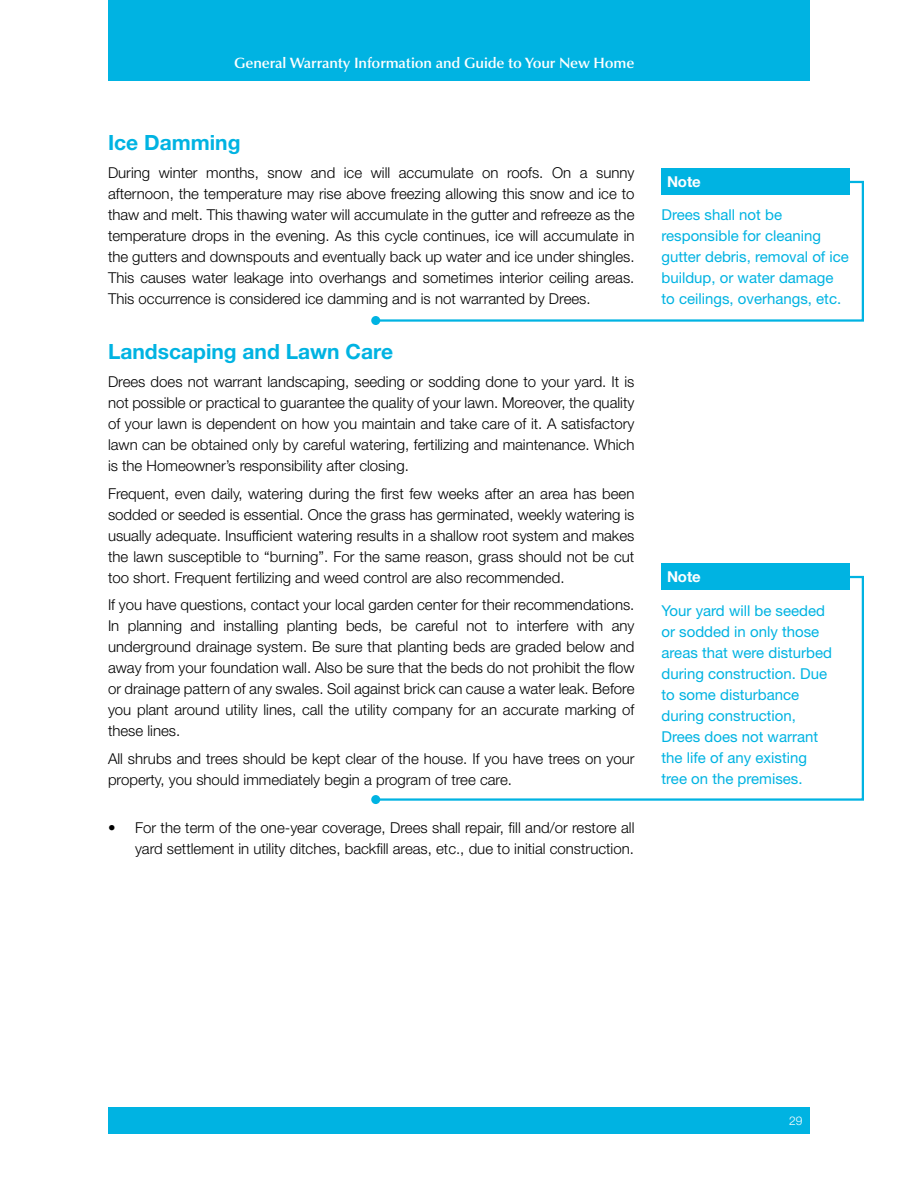
<style>
.page{position:relative;width:918px;height:1188px;background:#fff}
.page>*{position:absolute;margin:0;border:0;box-sizing:border-box;transform-origin:0 0}
.t1{font:700 21px "Helvetica Neue LT Std";color:#00b3e2}
.t2{font:300 15px/21px "Helvetica Neue LT Std";color:#000;text-align:justify}
.t3{font:15px/21px "Helvetica Neue LT Std";color:#00b3e2}
.t4{font:600 15px "Optima LT Std";letter-spacing:-.01em;color:#fff}
.t5{font:700 15px "Helvetica Neue LT Std";letter-spacing:-.01em;color:#fff}
.t6{font:300 12px "Helvetica Neue LT Std";color:#fff}
</style>
<div class="page">
<div style="left:108px;top:1107px;width:702px;height:27px;background:#00b3e2"></div>
<div style="left:108px;top:0;width:702px;height:81px;background:#00b3e2"></div>
<svg style="left:378px;top:180px;width:486px;height:142px"></svg>
<div style="left:371px;top:316px;width:9px;height:9px;background:#00b3e2;border-radius:50%"></div>
<div style="left:662px;top:168px;width:188px;height:27px;background:#00b3e2"></div>
<svg style="left:378px;top:575px;width:486px;height:226px"></svg>
<div style="left:371px;top:795px;width:9px;height:9px;background:#00b3e2;border-radius:50%"></div>
<div style="left:662px;top:563px;width:188px;height:27px;background:#00b3e2"></div>
<p class="t4" style="left:234px;top:54px;width:402px">General Warranty Information and Guide to Your New Home</p>
<h1 class="t1" style="left:108px;top:130px;width:134px">Ice Damming</h1>
<p class="t2" style="left:108px;top:162px;width:528px">During winter months, snow and ice will accumulate on roofs. On a sunny afternoon, the temperature may rise above freezing allowing this snow and ice to thaw and melt. This thawing water will accumulate in the gutter and refreeze as the temperature drops in the evening. As this cycle continues, ice will accumulate in the gutters and downspouts and eventually back up water and ice under shingles.<br>This causes water leakage into overhangs and sometimes interior ceiling areas.<br>This occurrence is considered ice damming and is not warranted by Drees.</p>
<h1 class="t1" style="left:108px;top:339px;width:287px">Landscaping and Lawn Care</h1>
<p class="t2" style="left:108px;top:371px;width:528px">Drees does not warrant landscaping, seeding or sodding done to your yard. It is not possible or practical to guarantee the quality of your lawn. Moreover, the quality of your lawn is dependent on how you maintain and take care of it. A satisfactory lawn can be obtained only by careful watering, fertilizing and maintenance. Which is the Homeowner’s responsibility after closing.</p>
<p class="t2" style="left:108px;top:483px;width:528px">Frequent, even daily, watering during the first few weeks after an area has been sodded or seeded is essential. Once the grass has germinated, weekly watering is usually adequate. Insufficient watering results in a shallow root system and makes the lawn susceptible to “burning”. For the same reason, grass should not be cut too short. Frequent fertilizing and weed control are also recommended.</p>
<p class="t2" style="left:108px;top:594px;width:528px">If you have questions, contact your local garden center for their recommendations.<br>In planning and installing planting beds, be careful not to interfere with any underground drainage system. Be sure that planting beds are graded below and away from your foundation wall. Also be sure that the beds do not prohibit the flow or drainage pattern of any swales. Soil against brick can cause a water leak. Before you plant around utility lines, call the utility company for an accurate marking of these lines.</p>
<p class="t2" style="left:108px;top:748px;width:528px">All shrubs and trees should be kept clear of the house. If you have trees on your property, you should immediately begin a program of tree care.</p>
<p class="t2" style="left:108px;top:817px;width:528px;text-align:right">• For the term of the one-year coverage, Drees shall repair, fill and/or restore all yard settlement in utility ditches, backfill areas, etc., due to initial construction.</p>
<p class="t5" style="left:667px;top:172px;width:35px">Note</p>
<p class="t3" style="left:662px;top:204px;width:189px">Drees shall not be responsible for cleaning gutter debris, removal of ice buildup, or water damage to ceilings, overhangs, etc.</p>
<p class="t5" style="left:667px;top:567px;width:35px">Note</p>
<p class="t3" style="left:662px;top:599px;width:172px">Your yard will be seeded or sodded in only those areas that were disturbed during construction. Due to some disturbance during construction,<br>Drees does not warrant the life of any existing tree on the premises.</p>
<p class="t6" style="left:789px;top:1113px;width:15px">29</p>
</div>
